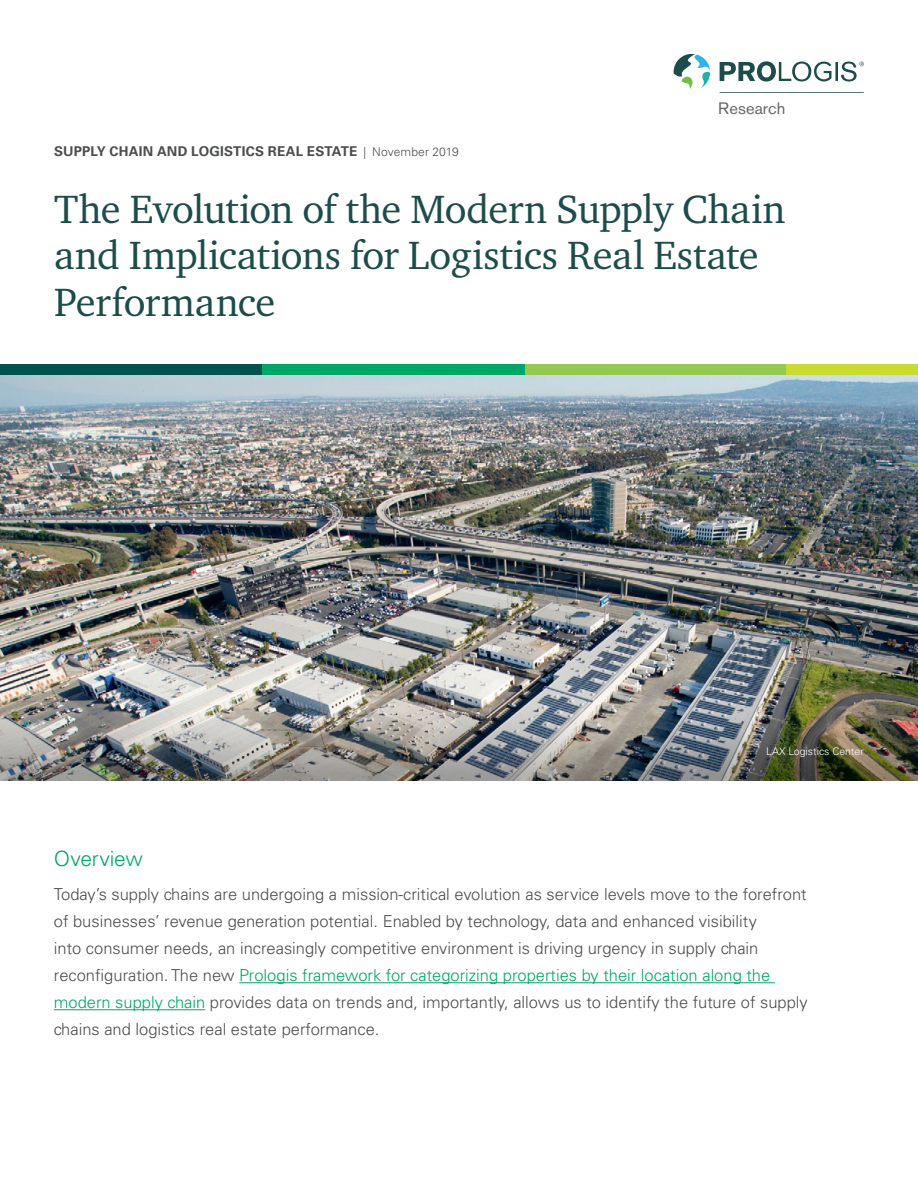
<style>
.page{position:relative;width:918px;height:1188px;background:#fff}
.page>*{position:absolute;margin:0;border:0;box-sizing:border-box;transform-origin:0 0}
.t1{font:40.5px/46.5px "Charter ITC Std";letter-spacing:-.01em;color:#1c4d4a}
.t2{font:300 21px "Univers LT Std";letter-spacing:-.01em;color:#00a766}
.t3{font:300 16.5px/27px "Univers LT Std";color:#4c4d4d}
.t4{font:16.5px "Akzidenz Grotesk BE";letter-spacing:.005em;color:#666767}
.t5{font:700 13.5px "Univers LT Std";letter-spacing:.01em;color:#4c4d4d}
.t6{font:300 10.5px "Univers LT Std";color:#fff}
.s1{font-weight:300;font-size:12px}
.s2{color:#00a766}
</style>
<div class="page">
<img style="left:0;top:375px;width:918px;height:312px">
<div style="left:0;top:364px;width:262px;height:11px;background:#00524e"></div>
<div style="left:525px;top:364px;width:262px;height:11px;background:#93c950"></div>
<div style="left:262px;top:364px;width:263px;height:11px;background:#00a766"></div>
<div style="left:787px;top:364px;width:131px;height:11px;background:#cadb2f"></div>
<svg style="left:720px;top:92px;width:144px;height:1px"></svg>
<svg style="left:674px;top:54px;width:36px;height:35px"></svg>
<svg style="left:720px;top:61px;width:144px;height:21px"></svg>
<img style="left:0;top:687px;width:918px;height:93px">
<hr style="left:239px;top:982px;width:536px;height:1px;background:#00a766">
<hr style="left:54px;top:1009px;width:151px;height:1px;background:#00a766">
<p class="t4" style="left:718px;top:99px;width:69px">Research</p>
<p class="t5" style="left:54px;top:143px;width:406px">SUPPLY CHAIN AND LOGISTICS REAL ESTATE <span class="s1">| November 2019</span></p>
<h1 class="t1" style="left:54px;top:185px;width:733px">The Evolution of the Modern Supply Chain and Implications for Logistics Real Estate<br>Performance</h1>
<p class="t6" style="left:766px;top:745px;width:99px">LAX Logistics Center</p>
<p class="t2" style="left:54px;top:846px;width:91px">Overview</p>
<p class="t3" style="left:54px;top:881px;width:756px">Today’s supply chains are undergoing a mission-critical evolution as service levels move to the forefront of businesses’ revenue generation potential. Enabled by technology, data and enhanced visibility<br>into consumer needs, an increasingly competitive environment is driving urgency in supply chain reconfiguration. The new <span class="s2">Prologis framework for categorizing properties by their location along the modern supply chain</span> provides data on trends and, importantly, allows us to identify the future of supply chains and logistics real estate performance.</p>
</div>
